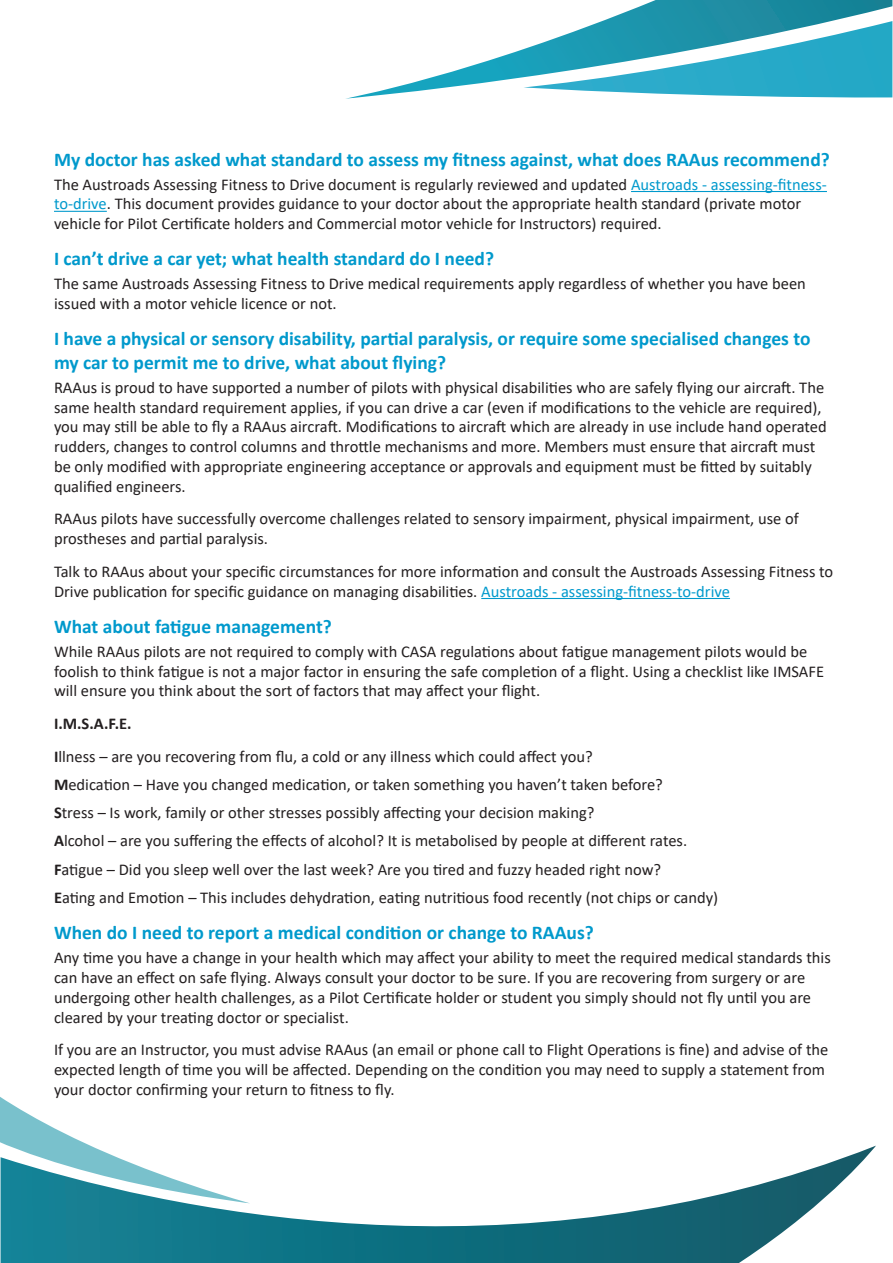
<style>
.page{position:relative;width:893px;height:1263px;background:#fff}
.page>*{position:absolute;margin:0;border:0;box-sizing:border-box;transform-origin:0 0}
.t1{font:700 19.5px/23.4px "Calibri";color:#09c}
.t2{font:16.5px/19.8px "Calibri";color:#231f20}
.t3{font:700 16.5px "Calibri";color:#231f20}
.s1{color:#09c}
.s2{font-weight:700}
</style>
<div class="page">
<svg style="left:346px;top:0;width:546px;height:99px"></svg>
<svg style="left:523px;top:21px;width:369px;height:77px"></svg>
<svg style="left:1px;top:1145px;width:875px;height:118px"></svg>
<svg style="left:1px;top:1097px;width:249px;height:106px"></svg>
<hr style="left:631px;top:191px;width:196px;height:1px;background:#09c">
<hr style="left:54px;top:211px;width:53px;height:1px;background:#09c">
<hr style="left:481px;top:598px;width:249px;height:1px;background:#09c">
<p class="t1" style="left:54px;top:147px;width:777px">My doctor has asked what standard to assess my fitness against, what does RAAus recommend?</p>
<p class="t2" style="left:54px;top:174px;width:774px">The Austroads Assessing Fitness to Drive document is regularly reviewed and updated <span class="s1">Austroads - assessing-fitness&shy;to-drive</span>. This document provides guidance to your doctor about the appropriate health standard (private motor vehicle for Pilot Certificate holders and Commercial motor vehicle for Instructors) required.</p>
<p class="t1" style="left:54px;top:247px;width:442px">I can’t drive a car yet; what health standard do I need?</p>
<p class="t2" style="left:54px;top:274px;width:753px">The same Austroads Assessing Fitness to Drive medical requirements apply regardless of whether you have been issued with a motor vehicle licence or not.</p>
<p class="t1" style="left:54px;top:327px;width:758px">I have a physical or sensory disability, partial paralysis, or require some specialised changes to my car to permit me to drive, what about flying?</p>
<p class="t2" style="left:54px;top:377px;width:774px">RAAus is proud to have supported a number of pilots with physical disabilities who are safely flying our aircraft. The same health standard requirement applies, if you can drive a car (even if modifications to the vehicle are required), you may still be able to fly a RAAus aircraft. Modifications to aircraft which are already in use include hand operated rudders, changes to control columns and throttle mechanisms and more. Members must ensure that aircraft must be only modified with appropriate engineering acceptance or approvals and equipment must be fitted by suitably qualified engineers.</p>
<p class="t2" style="left:54px;top:509px;width:746px">RAAus pilots have successfully overcome challenges related to sensory impairment, physical impairment, use of prostheses and partial paralysis.</p>
<p class="t2" style="left:54px;top:561px;width:781px">Talk to RAAus about your specific circumstances for more information and consult the Austroads Assessing Fitness to<br>Drive publication for specific guidance on managing disabilities. <span class="s1">Austroads - assessing-fitness-to-drive</span></p>
<p class="t1" style="left:54px;top:614px;width:279px">What about fatigue management?</p>
<p class="t2" style="left:54px;top:641px;width:772px">While RAAus pilots are not required to comply with CASA regulations about fatigue management pilots would be foolish to think fatigue is not a major factor in ensuring the safe completion of a flight. Using a checklist like IMSAFE will ensure you think about the sort of factors that may affect your flight.</p>
<p class="t3" style="left:54px;top:712px;width:79px">I.M.S.A.F.E.</p>
<p class="t2" style="left:54px;top:746px;width:540px"><span class="s2">I</span>llness – are you recovering from flu, a cold or any illness which could affect you?</p>
<p class="t2" style="left:54px;top:774px;width:610px"><span class="s2">M</span>edication – Have you changed medication, or taken something you haven’t taken before?</p>
<p class="t2" style="left:54px;top:802px;width:542px"><span class="s2">S</span>tress – Is work, family or other stresses possibly affecting your decision making?</p>
<p class="t2" style="left:54px;top:831px;width:635px"><span class="s2">A</span>lcohol – are you suffering the effects of alcohol? It is metabolised by people at different rates.</p>
<p class="t2" style="left:54px;top:859px;width:609px"><span class="s2">F</span>atigue – Did you sleep well over the last week? Are you tired and fuzzy headed right now?</p>
<p class="t2" style="left:54px;top:887px;width:666px"><span class="s2">E</span>ating and Emotion – This includes dehydration, eating nutritious food recently (not chips or candy)</p>
<p class="t1" style="left:54px;top:921px;width:541px">When do I need to report a medical condition or change to RAAus?</p>
<p class="t2" style="left:54px;top:947px;width:778px">Any time you have a change in your health which may affect your ability to meet the required medical standards this can have an effect on safe flying. Always consult your doctor to be sure. If you are recovering from surgery or are undergoing other health challenges, as a Pilot Certificate holder or student you simply should not fly until you are cleared by your treating doctor or specialist.</p>
<p class="t2" style="left:54px;top:1039px;width:776px">If you are an Instructor, you must advise RAAus (an email or phone call to Flight Operations is fine) and advise of the expected length of time you will be affected. Depending on the condition you may need to supply a statement from your doctor confirming your return to fitness to fly.</p>
</div>
